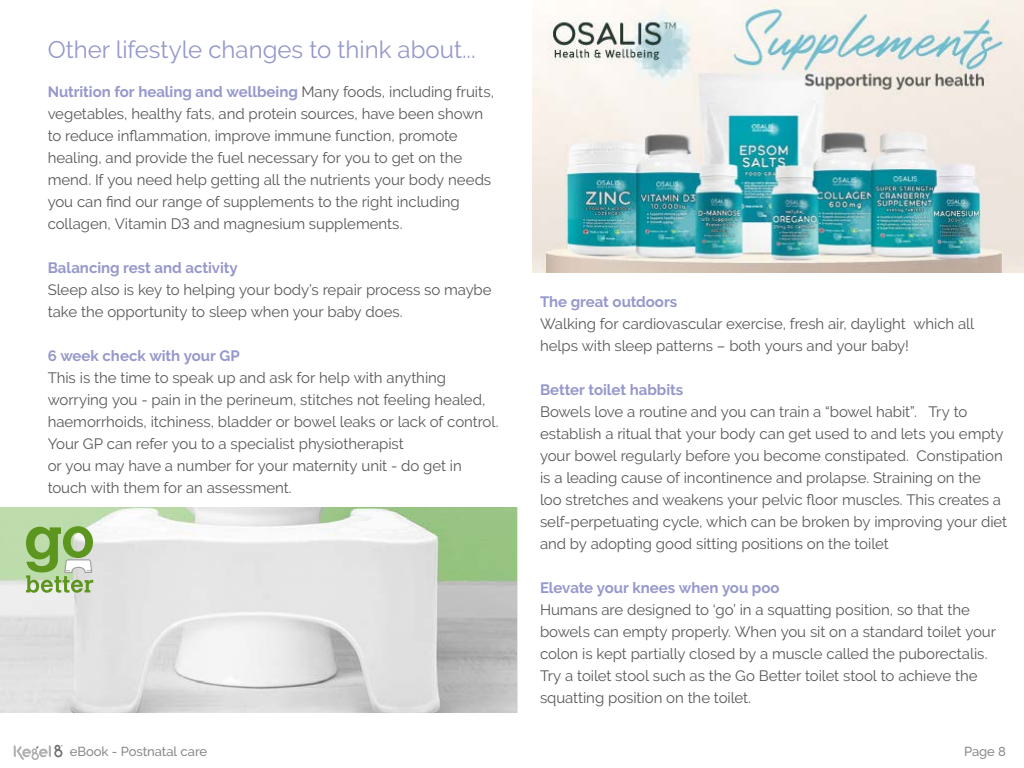
<style>
.page{position:relative;width:1024px;height:768px;background:#fff}
.page>*{position:absolute;margin:0;border:0;box-sizing:border-box;transform-origin:0 0}
.t1{font:24px "Raleway";color:#9598cb}
.t2{font:15px/22px "Raleway";letter-spacing:-.005em;color:#585857}
.t3{font:700 15px "Raleway";letter-spacing:-.005em;color:#9598cb}
.t4{font:500 13px "Raleway";letter-spacing:-.005em;color:#8a8a89}
.s1{font-weight:700;color:#9598cb}
</style>
<div class="page">
<img style="left:0;top:507px;width:517px;height:206px">
<svg style="left:26px;top:526px;width:67px;height:67px;background:#9cbe7c"></svg>
<img style="left:532px;top:0;width:492px;height:272px">
<svg style="left:14px;top:745px;width:49px;height:15px"></svg>
<h1 class="t1" style="left:48px;top:36px;width:429px">Other lifestyle changes to think about...</h1>
<p class="t2" style="left:48px;top:80px;width:448px"><span class="s1">Nutrition for healing and wellbeing</span> Many foods, including fruits, vegetables, healthy fats, and protein sources, have been shown to reduce inflammation, improve immune function, promote healing, and provide the fuel necessary for you to get on the mend. If you need help getting all the nutrients your body needs you can find our range of supplements to the right including collagen, Vitamin D3 and magnesium supplements.</p>
<p class="t3" style="left:48px;top:259px;width:192px">Balancing rest and activity</p>
<p class="t2" style="left:48px;top:278px;width:446px">Sleep also is key to helping your body’s repair process so maybe take the opportunity to sleep when your baby does.</p>
<p class="t3" style="left:48px;top:347px;width:194px">6 week check with your GP</p>
<p class="t2" style="left:48px;top:366px;width:452px">This is the time to speak up and ask for help with anything worrying you - pain in the perineum, stitches not feeling healed, haemorrhoids, itchiness, bladder or bowel leaks or lack of control.<br>Your GP can refer you to a specialist physiotherapist<br>or you may have a number for your maternity unit - do get in touch with them for an assessment.</p>
<p class="t3" style="left:540px;top:293px;width:139px">The great outdoors</p>
<p class="t2" style="left:540px;top:313px;width:436px">Walking for cardiovascular exercise, fresh air, daylight which all helps with sleep patterns – both yours and your baby!</p>
<p class="t3" style="left:540px;top:381px;width:145px">Better toilet habbits</p>
<p class="t2" style="left:540px;top:401px;width:469px">Bowels love a routine and you can train a “bowel habit”. Try to establish a ritual that your body can get used to and lets you empty your bowel regularly before you become constipated. Constipation is a leading cause of incontinence and prolapse. Straining on the<br>loo stretches and weakens your pelvic floor muscles. This creates a self-perpetuating cycle, which can be broken by improving your diet and by adopting good sitting positions on the toilet</p>
<p class="t3" style="left:540px;top:579px;width:241px">Elevate your knees when you poo</p>
<p class="t2" style="left:540px;top:599px;width:458px">Humans are designed to ‘go’ in a squatting position, so that the bowels can empty properly. When you sit on a standard toilet your colon is kept partially closed by a muscle called the puborectalis.<br>Try a toilet stool such as the Go Better toilet stool to achieve the squatting position on the toilet.</p>
<p class="t4" style="left:70px;top:744px;width:139px">eBook - Postnatal care</p>
<p class="t4" style="left:964px;top:744px;width:43px">Page 8</p>
</div>
